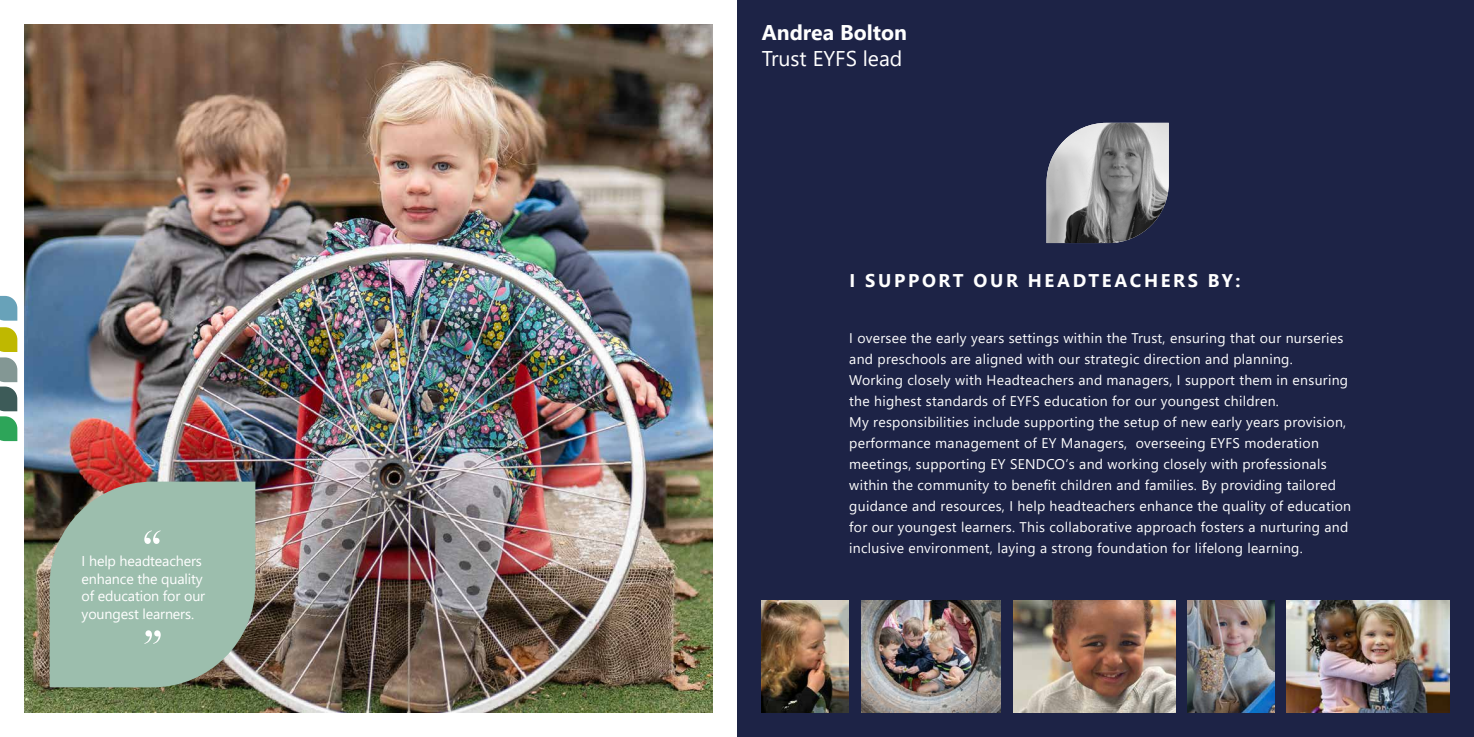
<style>
.page{position:relative;width:1474px;height:737px;background:#fff}
.page>*{position:absolute;margin:0;border:0;box-sizing:border-box;transform-origin:0 0}
.t1{font:21.26px "Segoe UI";color:#fff}
.t2{font:700 21.26px "Segoe UI";color:#fff}
.t3{font:700 18.38px "Segoe UI";letter-spacing:.145em;color:#fff}
.t4{font:14.26px/17.6px "Segoe UI";letter-spacing:-.01em;color:#fff}
.t5{font:14px/21px "Segoe UI";letter-spacing:.02em;color:#fff}
</style>
<div class="page">
<svg style="left:0;top:296px;width:17px;height:25px"></svg>
<svg style="left:0;top:327px;width:17px;height:114px"></svg>
<div style="left:737px;top:0;width:736px;height:737px;background:#1d2346"></div>
<img style="left:25px;top:25px;width:687px;height:687px">
<img style="left:1286px;top:600px;width:163px;height:112px">
<img style="left:1187px;top:600px;width:87px;height:112px">
<img style="left:1013px;top:600px;width:162px;height:112px">
<img style="left:761px;top:600px;width:87px;height:112px">
<img style="left:861px;top:600px;width:139px;height:112px">
<svg style="left:50px;top:481px;width:205px;height:206px;background:#95b1a1"></svg>
<img style="left:1046px;top:123px;width:122px;height:120px">
<p class="t4" style="left:82px;top:551px;width:125px">I help headteachers enhance the quality of education for our youngest learners.</p>
<h1 class="t2" style="left:761px;top:13px;width:147px">Andrea Bolton</h1>
<h1 class="t1" style="left:761px;top:38px;width:142px">Trust EYFS lead</h1>
<h2 class="t3" style="left:849px;top:263px;width:392px">I SUPPORT OUR HEADTEACHERS BY:</h2>
<p class="t5" style="left:849px;top:326px;width:503px">I oversee the early years settings within the Trust, ensuring that our nurseries and preschools are aligned with our strategic direction and planning.<br>Working closely with Headteachers and managers, I support them in ensuring the highest standards of EYFS education for our youngest children.<br>My responsibilities include supporting the setup of new early years provision, performance management of EY Managers, overseeing EYFS moderation meetings, supporting EY SENDCO’s and working closely with professionals within the community to benefit children and families. By providing tailored guidance and resources, I help headteachers enhance the quality of education for our youngest learners. This collaborative approach fosters a nurturing and inclusive environment, laying a strong foundation for lifelong learning.</p>
</div>
